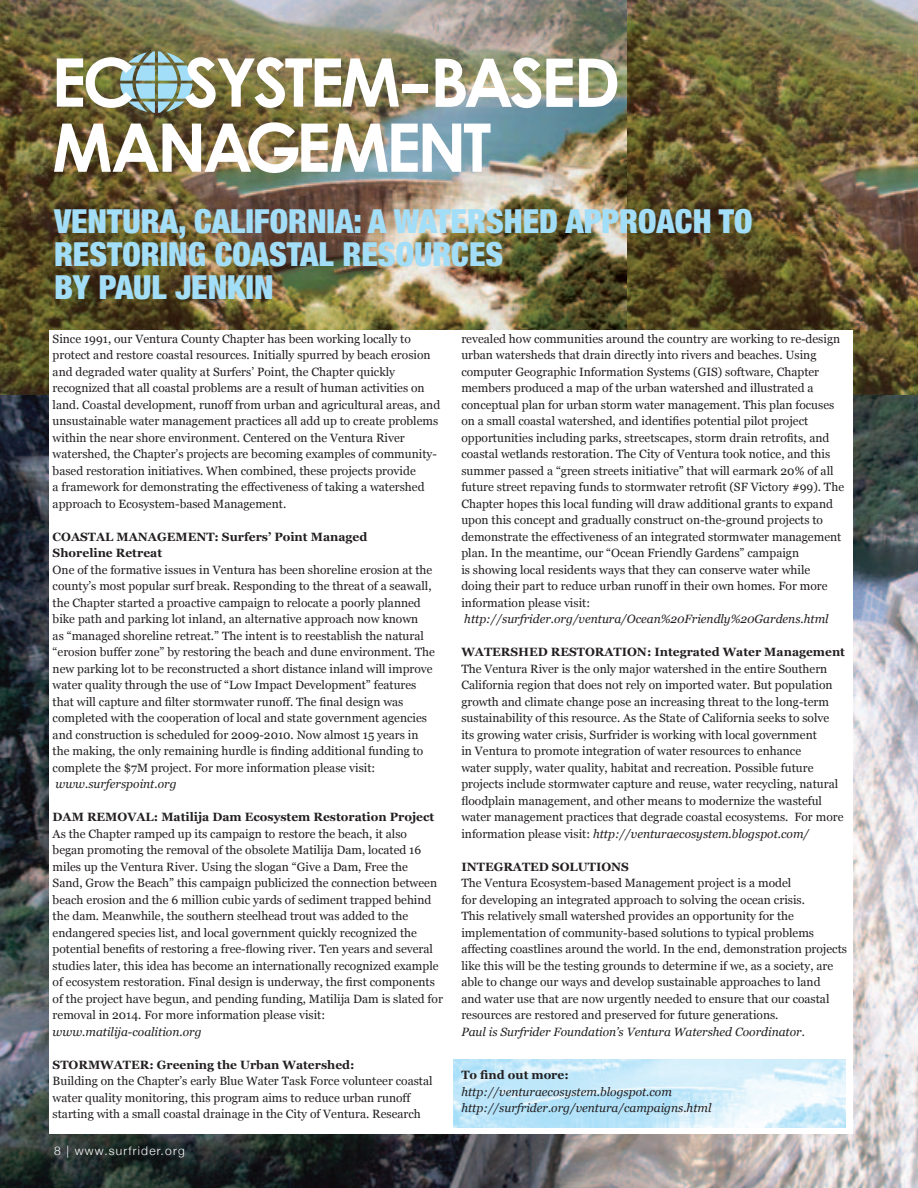
<style>
.page{position:relative;width:918px;height:1188px;background:#fff}
.page>*{position:absolute;margin:0;border:0;box-sizing:border-box;transform-origin:0 0}
.t1{font:900 condensed 33px/33px "Helvetica Neue";color:#a2def8}
.t2{font:12px/16.5px "Georgia";color:#231f20}
.t3{font:italic 12px "Georgia";color:#231f20}
.t4{font:700 12px "Georgia";color:#231f20}
.t5{font:300 12px "Helvetica Neue";letter-spacing:.1em;color:#fff}
.s1{font-style:italic}
</style>
<div class="page">
<img style="left:0;top:395px;width:918px;height:793px">
<img style="left:626px;top:0;width:292px;height:395px">
<img style="left:0;top:0;width:626px;height:395px">
<img style="left:57px;top:51px;width:342px;height:62px">
<div style="left:403px;top:85px;width:25px;height:8px;background:#fff"></div>
<img style="left:436px;top:57px;width:137px;height:51px">
<svg style="left:579px;top:59px;width:38px;height:48px"></svg>
<img style="left:54px;top:122px;width:437px;height:51px">
<div style="left:49px;top:330px;width:804px;height:804px;background:#fff"></div>
<img style="left:454px;top:1060px;width:391px;height:67px">
<p class="t1" style="left:54px;top:204px;width:700px">VENTURA, CALIFORNIA: A WATERSHED APPROACH TO<br>RESTORING COASTAL RESOURCES</p>
<p class="t1" style="left:54px;top:270px;width:221px">BY PAUL JENKIN</p>
<p class="t2" style="left:53px;top:330px;width:389px">Since 1991, our Ventura County Chapter has been working locally to protect and restore coastal resources. Initially spurred by beach erosion and degraded water quality at Surfers’ Point, the Chapter quickly recognized that all coastal problems are a result of human activities on land. Coastal development, runoff from urban and agricultural areas, and unsustainable water management practices all add up to create problems within the near shore environment. Centered on the Ventura River watershed, the Chapter’s projects are becoming examples of community&shy;based restoration initiatives. When combined, these projects provide<br>a framework for demonstrating the effectiveness of taking a watershed approach to Ecosystem-based Management.</p>
<p class="t4" style="left:53px;top:529px;width:316px">COASTAL MANAGEMENT: Surfers’ Point Managed</p>
<p class="t4" style="left:53px;top:545px;width:111px">Shoreline Retreat</p>
<p class="t2" style="left:53px;top:561px;width:384px">One of the formative issues in Ventura has been shoreline erosion at the county’s most popular surf break. Responding to the threat of a seawall, the Chapter started a proactive campaign to relocate a poorly planned bike path and parking lot inland, an alternative approach now known<br>as “managed shoreline retreat.” The intent is to reestablish the natural “erosion buffer zone” by restoring the beach and dune environment. The new parking lot to be reconstructed a short distance inland will improve water quality through the use of “Low Impact Development” features that will capture and filter stormwater runoff. The final design was completed with the cooperation of local and state government agencies and construction is scheduled for 2009-2010. Now almost 15 years in the making, the only remaining hurdle is finding additional funding to complete the $7M project. For more information please visit:</p>
<p class="t3" style="left:56px;top:776px;width:123px">www.surferspoint.org</p>
<p class="t4" style="left:53px;top:809px;width:383px">DAM REMOVAL: Matilija Dam Ecosystem Restoration Project</p>
<p class="t2" style="left:53px;top:825px;width:392px">As the Chapter ramped up its campaign to restore the beach, it also<br>began promoting the removal of the obsolete Matilija Dam, located 16 miles up the Ventura River. Using the slogan “Give a Dam, Free the<br>Sand, Grow the Beach” this campaign publicized the connection between beach erosion and the 6 million cubic yards of sediment trapped behind the dam. Meanwhile, the southern steelhead trout was added to the endangered species list, and local government quickly recognized the potential benefits of restoring a free-flowing river. Ten years and several studies later, this idea has become an internationally recognized example of ecosystem restoration. Final design is underway, the first components of the project have begun, and pending funding, Matilija Dam is slated for removal in 2014. For more information please visit:</p>
<p class="t3" style="left:53px;top:1024px;width:150px">www.matilija-coalition.org</p>
<p class="t4" style="left:53px;top:1057px;width:303px">STORMWATER: Greening the Urban Watershed:</p>
<p class="t2" style="left:53px;top:1073px;width:381px">Building on the Chapter’s early Blue Water Task Force volunteer coastal water quality monitoring, this program aims to reduce urban runoff starting with a small coastal drainage in the City of Ventura. Research</p>
<p class="t2" style="left:461px;top:330px;width:384px">revealed how communities around the country are working to re-design urban watersheds that drain directly into rivers and beaches. Using computer Geographic Information Systems (GIS) software, Chapter members produced a map of the urban watershed and illustrated a conceptual plan for urban storm water management. This plan focuses on a small coastal watershed, and identifies potential pilot project opportunities including parks, streetscapes, storm drain retrofits, and coastal wetlands restoration. The City of Ventura took notice, and this summer passed a “green streets initiative” that will earmark 20% of all future street repaving funds to stormwater retrofit (SF Victory #99). The Chapter hopes this local funding will draw additional grants to expand upon this concept and gradually construct on-the-ground projects to demonstrate the effectiveness of an integrated stormwater management plan. In the meantime, our “Ocean Friendly Gardens” campaign<br>is showing local residents ways that they can conserve water while<br>doing their part to reduce urban runoff in their own homes. For more information please visit:</p>
<p class="t3" style="left:464px;top:611px;width:366px">http://surfrider.org/ventura/Ocean%20Friendly%20Gardens.html</p>
<p class="t4" style="left:461px;top:644px;width:385px">WATERSHED RESTORATION: Integrated Water Management</p>
<p class="t2" style="left:461px;top:660px;width:384px">The Ventura River is the only major watershed in the entire Southern California region that does not rely on imported water. But population growth and climate change pose an increasing threat to the long-term sustainability of this resource. As the State of California seeks to solve its growing water crisis, Surfrider is working with local government<br>in Ventura to promote integration of water resources to enhance<br>water supply, water quality, habitat and recreation. Possible future projects include stormwater capture and reuse, water recycling, natural floodplain management, and other means to modernize the wasteful water management practices that degrade coastal ecosystems. For more information please visit: <span class="s1">http://venturaecosystem.blogspot.com/</span></p>
<p class="t4" style="left:461px;top:859px;width:169px">INTEGRATED SOLUTIONS</p>
<p class="t2" style="left:461px;top:875px;width:387px">The Ventura Ecosystem-based Management project is a model<br>for developing an integrated approach to solving the ocean crisis.<br>This relatively small watershed provides an opportunity for the implementation of community-based solutions to typical problems affecting coastlines around the world. In the end, demonstration projects like this will be the testing grounds to determine if we, as a society, are able to change our ways and develop sustainable approaches to land<br>and water use that are now urgently needed to ensure that our coastal resources are restored and preserved for future generations.</p>
<p class="t3" style="left:461px;top:1024px;width:345px">Paul is Surfrider Foundation’s Ventura Watershed Coordinator.</p>
<p class="t4" style="left:461px;top:1067px;width:109px">To find out more:</p>
<p class="t3" style="left:461px;top:1084px;width:212px">http://venturaecosystem.blogspot.com</p>
<p class="t3" style="left:461px;top:1100px;width:252px">http://surfrider.org/ventura/campaigns.html</p>
<p class="t5" style="left:54px;top:1143px;width:132px">8 | www.surfrider.org</p>
</div>
